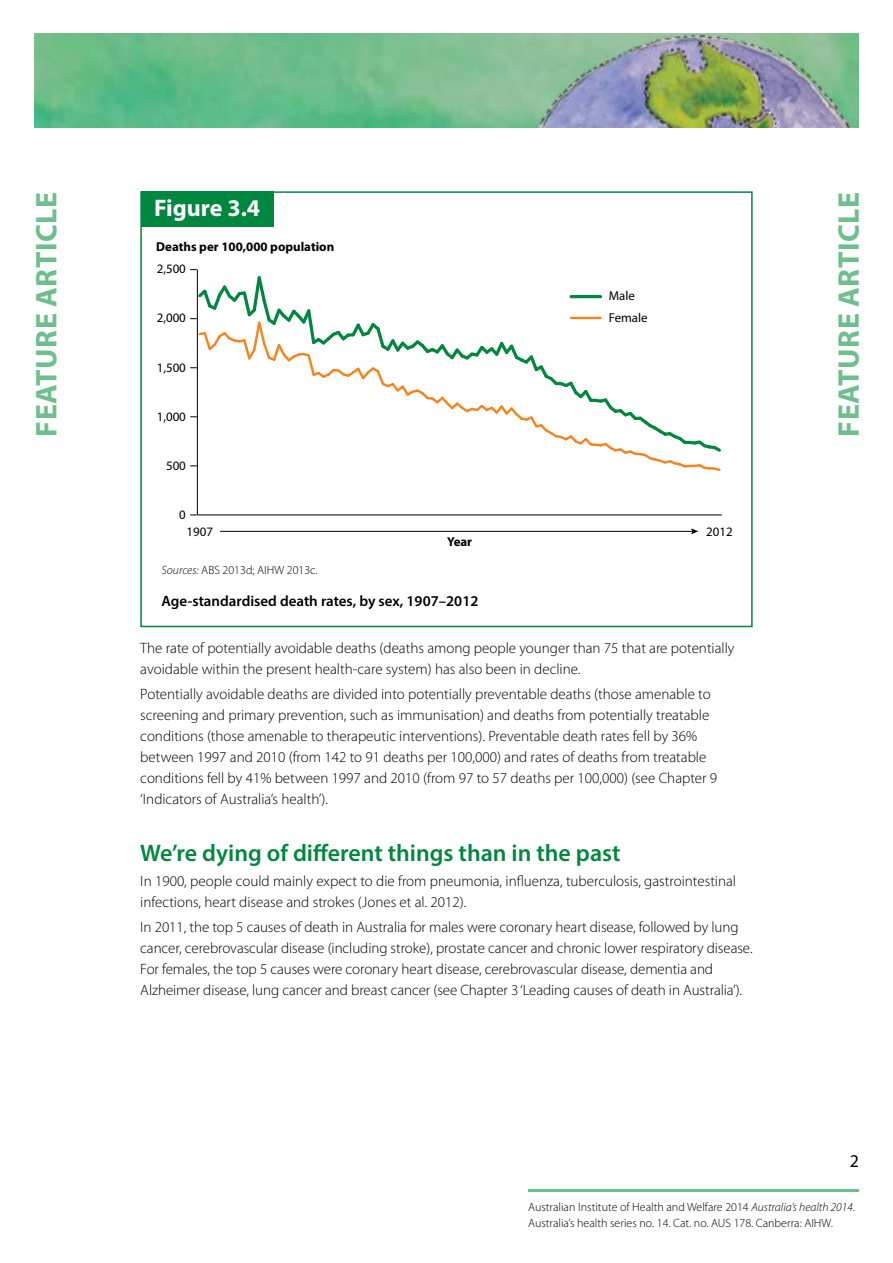
<style>
.page{position:relative;width:893px;height:1263px;background:#fff}
.page>*{position:absolute;margin:0;border:0;box-sizing:border-box;transform-origin:0 0}
.t1{font:700 30px "Myriad Pro";letter-spacing:.02em;color:#6fbf8e}
.BODY_-_Heading_2{font:600 24px "Myriad Pro";color:#00873f}
.t2{font:700 24px "Myriad Pro";color:#fff}
.t3{font:18px "Myriad Pro";color:#000}
.BODY_-_Text{font:300 15px/21px "Myriad Pro";color:#000}
.t4{font:600 15px "Myriad Pro";color:#000}
.t5{font:12.9px "Myriad Pro";color:#000}
.t6{font:700 12.9px "Myriad Pro";color:#000}
.t7{font:300 12px/16.5px "Myriad Pro";color:#000}
.s1{font-style:italic}
</style>
<div class="page">
<hr style="left:528px;top:1189px;width:331px;height:2px;background:#6fbf8e">
<img style="left:34px;top:34px;width:825px;height:93px">
<img style="left:530px;top:34px;width:322px;height:93px">
<svg style="left:140px;top:191px;width:613px;height:437px"></svg>
<div style="left:141px;top:191px;width:132px;height:36px;background:#00873f"></div>
<h1 class="t1" style="left:27px;top:437px;width:246px;rotate:-90deg">FEATURE ARTICLE</h1>
<h1 class="t1" style="left:829px;top:437px;width:246px;rotate:-90deg">FEATURE ARTICLE</h1>
<h2 class="t2" style="left:154px;top:192px;width:108px">Figure 3.4</h2>
<p class="t6" style="left:156px;top:238px;width:180px">Deaths per 100,000 population</p>
<p class="t5" style="left:157px;top:261px;width:31px">2,500</p>
<p class="t5" style="left:609px;top:288px;width:28px">Male</p>
<p class="t5" style="left:609px;top:309px;width:40px">Female</p>
<p class="t5" style="left:157px;top:310px;width:31px">2,000</p>
<p class="t5" style="left:157px;top:359px;width:31px">1,500</p>
<p class="t5" style="left:157px;top:408px;width:31px">1,000</p>
<p class="t5" style="left:166px;top:457px;width:21px">500</p>
<p class="t5" style="left:179px;top:506px;width:8px">0</p>
<p class="t5" style="left:187px;top:524px;width:28px">1907</p>
<p class="t5" style="left:706px;top:524px;width:28px">2012</p>
<p class="t6" style="left:447px;top:533px;width:26px">Year</p>
<p class="t7" style="left:162px;top:562px;width:157px"><span class="s1">Sources:</span> ABS 2013d; AIHW 2013c.</p>
<p class="t4" style="left:162px;top:591px;width:318px">Age-standardised death rates, by sex, 1907–2012</p>
<p class="BODY_-_Text" style="left:140px;top:637px;width:596px">The rate of potentially avoidable deaths (deaths among people younger than 75 that are potentially avoidable within the present health-care system) has also been in decline.</p>
<p class="BODY_-_Text" style="left:140px;top:683px;width:578px">Potentially avoidable deaths are divided into potentially preventable deaths (those amenable to screening and primary prevention, such as immunisation) and deaths from potentially treatable conditions (those amenable to therapeutic interventions). Preventable death rates fell by 36% between 1997 and 2010 (from 142 to 91 deaths per 100,000) and rates of deaths from treatable conditions fell by 41% between 1997 and 2010 (from 97 to 57 deaths per 100,000) (see Chapter 9 ‘Indicators of Australia’s health’).</p>
<h2 class="BODY_-_Heading_2" style="left:140px;top:837px;width:482px">We’re dying of different things than in the past</h2>
<p class="BODY_-_Text" style="left:140px;top:870px;width:597px">In 1900, people could mainly expect to die from pneumonia, influenza, tuberculosis, gastrointestinal infections, heart disease and strokes (Jones et al. 2012).</p>
<p class="BODY_-_Text" style="left:140px;top:916px;width:614px">In 2011, the top 5 causes of death in Australia for males were coronary heart disease, followed by lung cancer, cerebrovascular disease (including stroke), prostate cancer and chronic lower respiratory disease.<br>For females, the top 5 causes were coronary heart disease, cerebrovascular disease, dementia and Alzheimer disease, lung cancer and breast cancer (see Chapter 3 ‘Leading causes of death in Australia’).</p>
<p class="t3" style="left:850px;top:1150px;width:11px">2</p>
<p class="t7" style="left:528px;top:1198px;width:328px">Australian Institute of Health and Welfare 2014 <span class="s1">Australia’s health 2014</span>.<br>Australia’s health series no. 14. Cat. no. AUS 178. Canberra: AIHW.</p>
</div>
